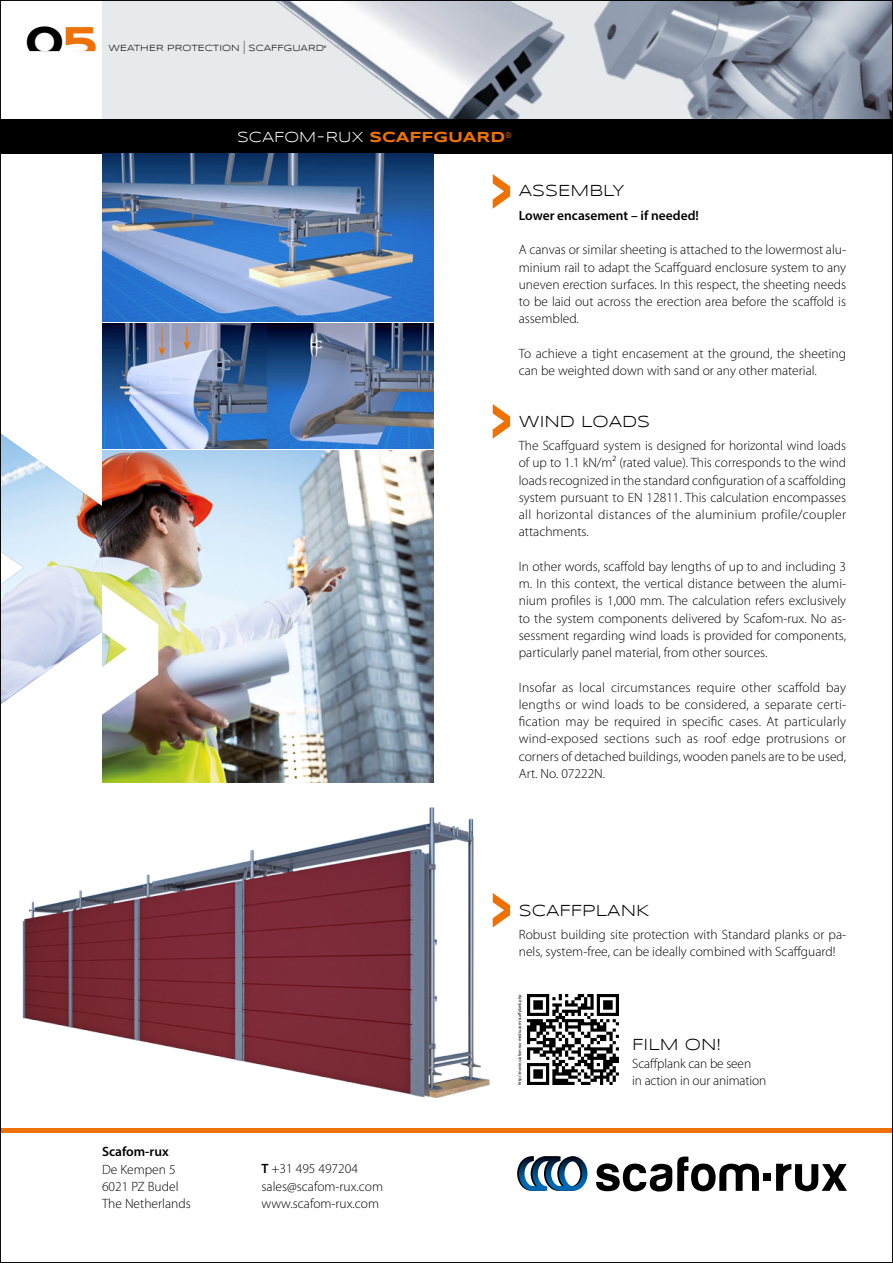
<style>
.page{position:relative;width:893px;height:1263px;background:#fff}
.page>*{position:absolute;margin:0;border:0;box-sizing:border-box;transform-origin:0 0}
.t1{font:700 44.4px "Syncopate";color:#000}
.t2{font:16.5px "Syncopate";color:#000}
.t3{font:15px "Syncopate";color:#fff}
.t4{font:300 13.5px/17.2px "Myriad Pro";color:#000;text-align:justify}
.t5{font:600 13.5px "Myriad Pro";color:#000}
.t6{font:9.15px "Syncopate";letter-spacing:.005em;color:#000}
.t7{font:4.35px "Myriad Pro";letter-spacing:-.01em;color:#000}
.s1{color:#ee7203}
.s2{font-size:19.65px}
.s3{font-weight:700;color:#ee7203}
.s4{font-size:11.25px;color:#ee7203}
.s5{font-weight:600}
</style>
<div class="page">
<div style="left:102px;top:0;width:791px;height:119px;background:#e7eaec"></div>
<img style="left:102px;top:450px;width:332px;height:332px">
<div style="left:0;top:119px;width:893px;height:34px;background:#000"></div>
<hr style="left:0;top:1128px;width:893px;height:4px;background:#ee7203">
<svg style="left:493px;top:174px;width:17px;height:35px"></svg>
<svg style="left:493px;top:404px;width:17px;height:35px"></svg>
<img style="left:102px;top:448px;width:56px;height:291px">
<img style="left:2px;top:434px;width:100px;height:269px">
<svg style="left:517px;top:1156px;width:70px;height:35px"></svg>
<div style="left:764px;top:1173px;width:7px;height:7px;background:#000"></div>
<svg style="left:776px;top:1164px;width:71px;height:27px"></svg>
<svg style="left:596px;top:1156px;width:163px;height:35px"></svg>
<img style="left:643px;top:2px;width:248px;height:117px">
<img style="left:277px;top:2px;width:366px;height:117px">
<img style="left:528px;top:994px;width:90px;height:91px">
<img style="left:22px;top:807px;width:489px;height:291px">
<img style="left:102px;top:153px;width:332px;height:168px">
<img style="left:102px;top:323px;width:332px;height:125px">
<svg style="left:183px;top:326px;width:7px;height:25px"></svg>
<svg style="left:158px;top:326px;width:7px;height:31px"></svg>
<h1 class="t1" style="left:25px;top:15px;width:75px">0<span class="s1">5</span></h1>
<p class="t6" style="left:108px;top:43px;width:220px">WEATHER PROTECTION <span class="s2">I</span> SCAFFGUARD<sup>®</sup></p>
<p class="t3" style="left:237px;top:129px;width:276px">SCAFOM-RUX <span class="s3">SCAFFGUARD</span><span class="s4">®</span></p>
<p class="t2" style="left:519px;top:182px;width:107px">ASSEMBLY</p>
<p class="t5" style="left:519px;top:207px;width:182px">Lower encasement – if needed!</p>
<p class="t4" style="left:519px;top:241px;width:329px">A canvas or similar sheeting is attached to the lowermost alu&shy;minium rail to adapt the Scaffguard enclosure system to any uneven erection surfaces. In this respect, the sheeting needs to be laid out across the erection area before the scaffold is assembled.</p>
<p class="t4" style="left:519px;top:344px;width:329px">To achieve a tight encasement at the ground, the sheeting can be weighted down with sand or any other material.</p>
<p class="t2" style="left:519px;top:412px;width:133px">WIND LOADS</p>
<p class="t4" style="left:519px;top:437px;width:329px">The Scaffguard system is designed for horizontal wind loads of up to 1.1 kN/m² (rated value). This corresponds to the wind loads recognized in the standard configuration of a scaffolding system pursuant to EN 12811. This calculation encompasses all horizontal distances of the aluminium profile/coupler attachments.</p>
<p class="t4" style="left:519px;top:557px;width:329px">In other words, scaffold bay lengths of up to and including 3 m. In this context, the vertical distance between the alumi&shy;nium profiles is 1,000 mm. The calculation refers exclusively to the system components delivered by Scafom-rux. No as&shy;sessment regarding wind loads is provided for components, particularly panel material, from other sources.</p>
<p class="t4" style="left:519px;top:678px;width:329px">Insofar as local circumstances require other scaffold bay lengths or wind loads to be considered, a separate certi&shy;fication may be required in specific cases. At particularly wind-exposed sections such as roof edge protrusions or corners of detached buildings, wooden panels are to be used, Art. No. 07222N.</p>
<p class="t2" style="left:519px;top:901px;width:132px">SCAFFPLANK</p>
<p class="t4" style="left:519px;top:926px;width:329px">Robust building site protection with Standard planks or pa&shy;nels, system-free, can be ideally combined with Scaffguard!</p>
<p class="t7" style="left:517px;top:1085px;width:92px;rotate:-90deg">http://movie.scafom-rux-media.com/scaffplank.php</p>
<p class="t2" style="left:632px;top:1035px;width:90px">FILM ON!</p>
<p class="t4" style="left:632px;top:1054px;width:120px">Scaffplank can be seen</p>
<p class="t4" style="left:632px;top:1071px;width:136px">in action in our animation</p>
<p class="t5" style="left:102px;top:1143px;width:68px">Scafom-rux</p>
<p class="t4" style="left:102px;top:1160px;width:90px;text-align:left">De Kempen 5<br>6021 PZ Budel<br>The Netherlands</p>
<p class="t4" style="left:261px;top:1160px;width:123px;text-align:left"><span class="s5">T</span> +31 495 497204 sales@scafom-rux.com www.scafom-rux.com</p>
</div>
